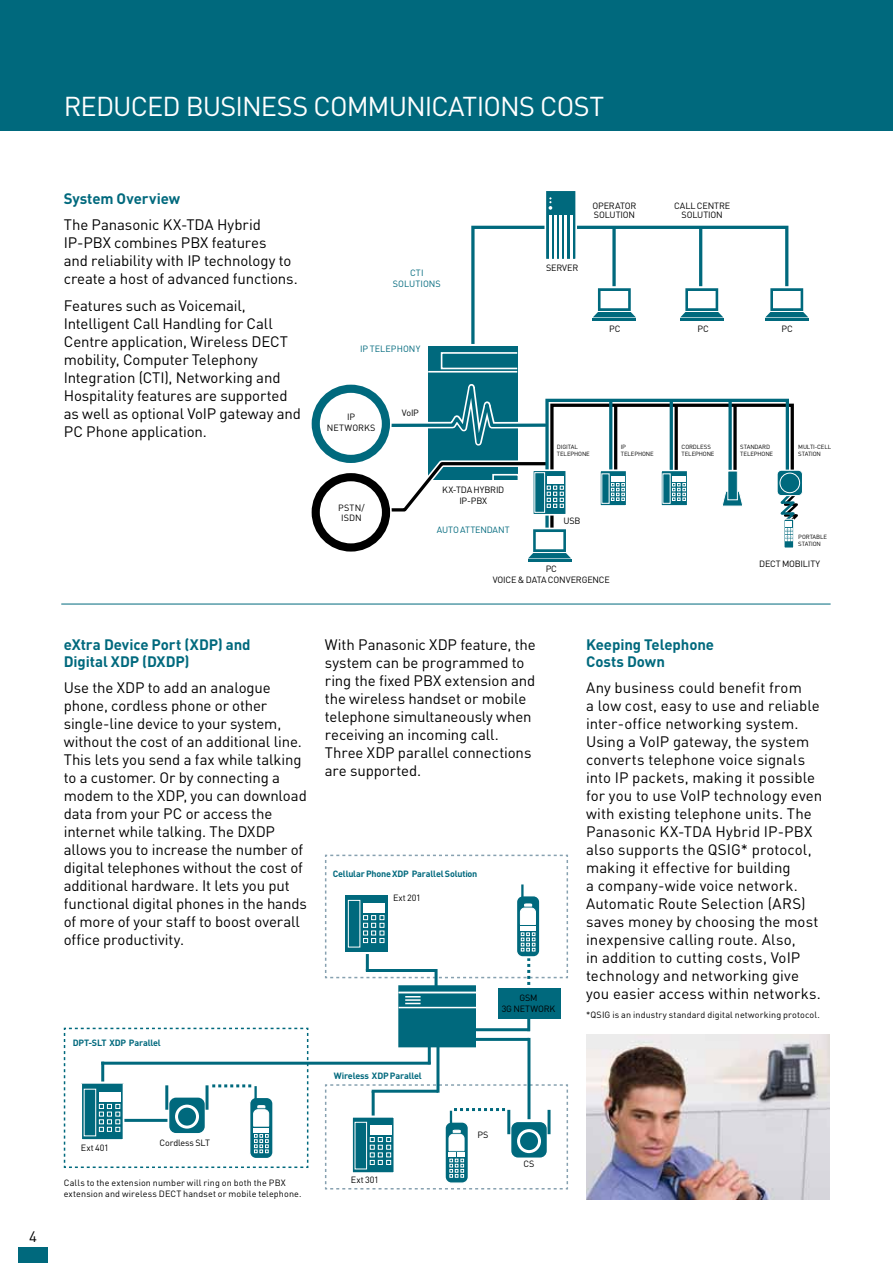
<style>
.page{position:relative;width:893px;height:1263px;background:#fff}
.page>*{position:absolute;margin:0;border:0;box-sizing:border-box;transform-origin:0 0}
.t1{font:27px "DIN";letter-spacing:-.03em;color:#fff}
.t2{font:15px/18px "DIN";letter-spacing:-.005em;color:#000}
.t3{font:700 15px/16.5px "DIN";letter-spacing:-.005em;color:#00697d}
.t4{font:9px/10.8px "DIN";letter-spacing:.01em;color:#000;text-align:center}
.t5{font:700 9px "DIN";letter-spacing:-.025em;color:#00697d}
.t6{font:9px/9px "DIN";letter-spacing:-.01em;color:#000;text-align:center}
.t7{font:9px/9px "DIN";letter-spacing:-.02em;color:#000}
.t8{font:9px/10.8px "DIN";color:#00697d;text-align:center}
.t9{font:9px "DIN";letter-spacing:-.02em;color:#00697d}
.t10{font:6px/7.2px "DIN";letter-spacing:-.02em;color:#000}
</style>
<div class="page">
<div style="left:310px;top:383px;width:82px;height:82px;border:11px solid #fff;border-radius:50%"></div>
<div style="left:310px;top:471px;width:82px;height:82px;border:11px solid #fff;border-radius:50%"></div>
<div style="left:312px;top:473px;width:78px;height:79px;border:8px solid #000;border-radius:50%"></div>
<hr style="left:528px;top:559px;width:43px;height:3px;background:#00697d">
<div style="left:545px;top:190px;width:31px;height:70px;background:#00697d"></div>
<div style="left:544px;top:189px;width:33px;height:71px;border:2px solid #fff"></div>
<hr style="left:549px;top:215px;width:3px;height:46px;background:#fff">
<hr style="left:554px;top:215px;width:3px;height:46px;background:#fff">
<hr style="left:559px;top:215px;width:3px;height:46px;background:#fff">
<hr style="left:565px;top:215px;width:2px;height:46px;background:#fff">
<hr style="left:570px;top:215px;width:2px;height:46px;background:#fff">
<svg style="left:549px;top:197px;width:3px;height:13px"></svg>
<svg style="left:379px;top:224px;width:429px;height:334px"></svg>
<svg style="left:674px;top:406px;width:4px;height:64px"></svg>
<hr style="left:670px;top:401px;width:3px;height:69px;background:#00697d">
<div style="left:312px;top:385px;width:78px;height:78px;border:8px solid #00697d;border-radius:50%"></div>
<div style="left:0;top:0;width:893px;height:131px;background:#00697d"></div>
<div style="left:18px;top:1248px;width:30px;height:15px;background:#00697d"></div>
<hr style="left:61px;top:604px;width:770px;height:1px;background:#00697d">
<div style="left:399px;top:986px;width:76px;height:60px;background:#00697d"></div>
<div style="left:398px;top:985px;width:78px;height:62px;border:2px solid #00697d"></div>
<hr style="left:399px;top:1007px;width:79px;height:1px;background:#fff">
<hr style="left:428px;top:1044px;width:3px;height:20px;background:#00697d">
<hr style="left:436px;top:1044px;width:3px;height:49px;background:#00697d">
<hr style="left:475px;top:1028px;width:55px;height:3px;background:#00697d">
<svg style="left:325px;top:854px;width:243px;height:150px"></svg>
<hr style="left:435px;top:969px;width:3px;height:20px;background:#00697d">
<hr style="left:366px;top:969px;width:70px;height:3px;background:#00697d">
<hr style="left:366px;top:954px;width:3px;height:17px;background:#00697d">
<hr style="left:474px;top:1038px;width:55px;height:3px;background:#00697d">
<hr style="left:527px;top:1038px;width:3px;height:81px;background:#00697d">
<svg style="left:63px;top:1027px;width:246px;height:141px"></svg>
<hr style="left:527px;top:994px;width:3px;height:37px;background:#00697d">
<svg style="left:325px;top:1083px;width:243px;height:107px"></svg>
<hr style="left:101px;top:1062px;width:330px;height:3px;background:#00697d">
<div style="left:498px;top:988px;width:63px;height:31px;background:#00697d"></div>
<img style="left:586px;top:1034px;width:243px;height:165px">
<h1 class="t1" style="left:64px;top:89px;width:542px">REDUCED BUSINESS COMMUNICATIONS COST</h1>
<p class="t2" style="left:29px;top:1227px;width:9px">4</p>
<p class="t3" style="left:64px;top:189px;width:118px">System Overview</p>
<p class="t2" style="left:64px;top:216px;width:236px">The Panasonic KX-TDA Hybrid IP-PBX combines PBX features<br>and reliability with IP technology to create a host of advanced functions.</p>
<p class="t2" style="left:64px;top:296px;width:239px">Features such as Voicemail,<br>Intelligent Call Handling for Call<br>Centre application, Wireless DECT mobility, Computer Telephony<br>Integration (CTI), Networking and<br>Hospitality features are supported as well as optional VoIP gateway and<br>PC Phone application.</p>
<p class="t8" style="left:393px;top:267px;width:50px">CTI<br>SOLUTIONS</p>
<p class="t8" style="left:360px;top:344px;width:62px">IP TELEPHONY</p>
<p class="t4" style="left:327px;top:411px;width:50px">IP<br>NETWORKS</p>
<p class="t4" style="left:338px;top:502px;width:28px">PSTN/<br>ISDN</p>
<p class="t4" style="left:402px;top:407px;width:19px">VoIP</p>
<p class="t4" style="left:442px;top:484px;width:21px">Kx-tda</p>
<p class="t4" style="left:459px;top:484px;width:21px;text-align:right">hybrid ip-pbx</p>
<p class="t9" style="left:437px;top:524px;width:74px">AUTO ATTENDANT</p>
<p class="t7" style="left:593px;top:201px;width:45px">OPERATOR<br>SOLUTION</p>
<p class="t6" style="left:674px;top:201px;width:57px">CALL CENTRE<br>SOLUTION</p>
<p class="t4" style="left:546px;top:262px;width:34px">SERVER</p>
<p class="t4" style="left:609px;top:323px;width:13px">PC</p>
<p class="t4" style="left:697px;top:323px;width:13px">PC</p>
<p class="t4" style="left:782px;top:323px;width:13px">PC</p>
<p class="t10" style="left:557px;top:443px;width:34px">DIGITAL<br>TELEPHONE</p>
<p class="t10" style="left:740px;top:443px;width:34px">STANDARD<br>TELEPHONE</p>
<p class="t10" style="left:682px;top:443px;width:34px">CORDLESS<br>TELEPHONE</p>
<p class="t10" style="left:798px;top:443px;width:9px">Multi</p>
<p class="t10" style="left:815px;top:443px;width:11px">-Cell</p>
<p class="t10" style="left:621px;top:443px;width:34px">IP<br>TELEPHONE</p>
<p class="t10" style="left:798px;top:450px;width:8px">Station</p>
<p class="t4" style="left:563px;top:515px;width:19px">USB</p>
<p class="t4" style="left:546px;top:563px;width:13px">PC</p>
<p class="t10" style="left:798px;top:533px;width:8px">portable<br>Station</p>
<p class="t4" style="left:759px;top:558px;width:7px">dect</p>
<p class="t4" style="left:782px;top:558px;width:6px">mobility</p>
<p class="t4" style="left:493px;top:574px;width:6px">voice</p>
<p class="t4" style="left:518px;top:574px;width:14px">&amp; data</p>
<p class="t4" style="left:548px;top:574px;width:7px">convergence</p>
<p class="t3" style="left:64px;top:636px;width:188px">eXtra Device Port (XDP) and<br>Digital XDP (DXDP)</p>
<p class="t2" style="left:64px;top:679px;width:245px">Use the XDP to add an analogue phone, cordless phone or other single-line device to your system, without the cost of an additional line.<br>This lets you send a fax while talking to a customer. Or by connecting a modem to the XDP, you can download data from your PC or access the internet while talking. The DXDP allows you to increase the number of digital telephones without the cost of additional hardware. It lets you put functional digital phones in the hands of more of your staff to boost overall office productivity.</p>
<p class="t5" style="left:73px;top:1037px;width:90px">DPT-SLT XDP Parallel</p>
<p class="t2" style="left:325px;top:635px;width:212px">With Panasonic XDP feature, the system can be programmed to ring the fixed PBX extension and the wireless handset or mobile telephone simultaneously when receiving an incoming call.<br>Three XDP parallel connections are supported.</p>
<p class="t5" style="left:333px;top:867px;width:146px">Cellular Phone XDP Parallel Solution</p>
<p class="t4" style="left:393px;top:892px;width:29px">Ext 201</p>
<p class="t5" style="left:334px;top:1070px;width:89px">Wireless XDP Parallel</p>
<p class="t6" style="left:502px;top:992px;width:55px;line-height:10.8px">GSM<br>3G NETWORK</p>
<p class="t4" style="left:81px;top:1142px;width:29px">Ext 401</p>
<p class="t7" style="left:160px;top:1138px;width:52px">Cordless SLT</p>
<p class="t4" style="left:64px;top:1177px;width:239px;text-align:left">Calls to the extension number will ring on both the PBX extension and wireless DECT handset or mobile telephone.</p>
<p class="t4" style="left:351px;top:1174px;width:29px">Ext 301</p>
<p class="t4" style="left:477px;top:1129px;width:13px">PS</p>
<p class="t4" style="left:523px;top:1158px;width:12px">CS</p>
<p class="t3" style="left:586px;top:636px;width:130px">Keeping Telephone<br>Costs Down</p>
<p class="t2" style="left:586px;top:679px;width:238px">Any business could benefit from<br>a low cost, easy to use and reliable inter-office networking system.<br>Using a VoIP gateway, the system converts telephone voice signals into IP packets, making it possible for you to use VoIP technology even with existing telephone units. The Panasonic KX-TDA Hybrid IP-PBX also supports the QSIG* protocol, making it effective for building<br>a company-wide voice network.<br>Automatic Route Selection (ARS) saves money by choosing the most inexpensive calling route. Also,<br>in addition to cutting costs, VoIP technology and networking give you easier access within networks.</p>
<p class="t4" style="left:586px;top:1009px;width:235px">*QSIG is an industry standard digital networking protocol.</p>
</div>
